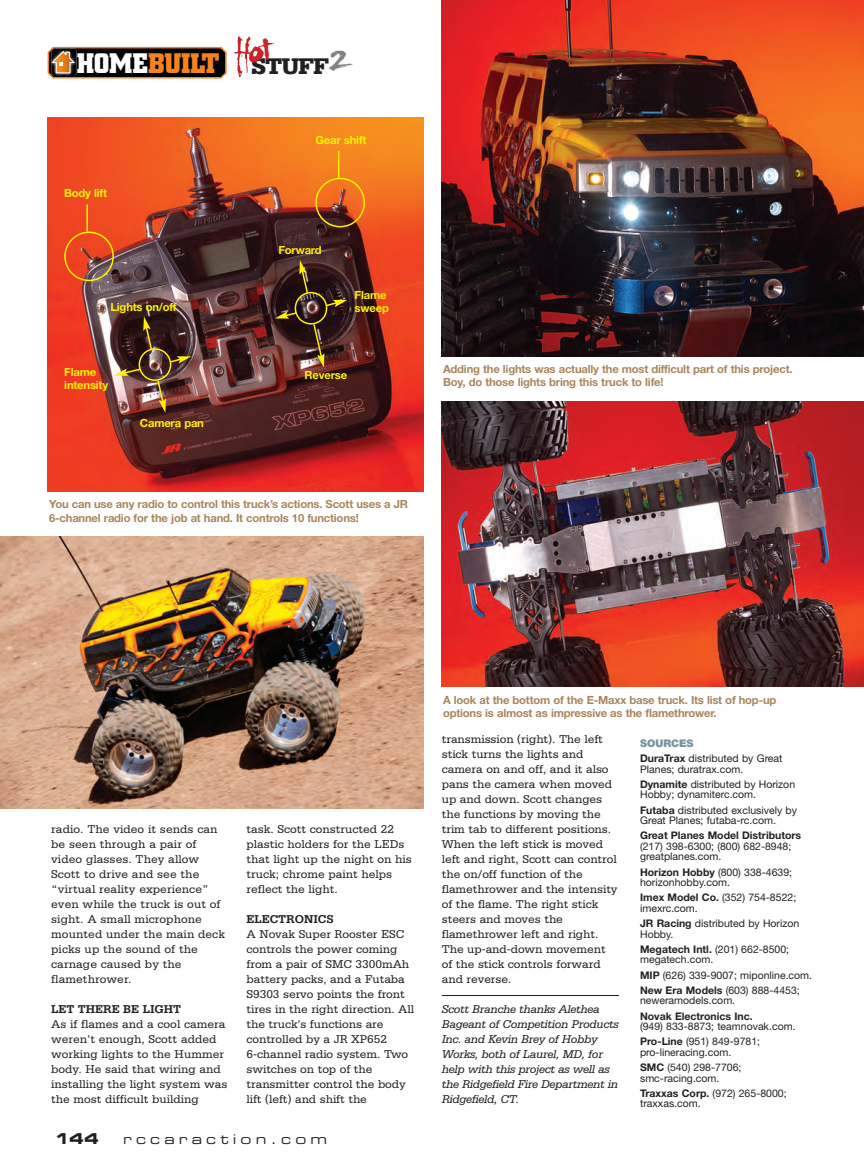
<style>
.page{position:relative;width:864px;height:1173px;background:#fff}
.page>*{position:absolute;margin:0;border:0;box-sizing:border-box;transform-origin:0 0}
.t1{font:30.75px "Doodlebug";color:#808285}
.t2{font:700 27.9px "City";color:#f58220}
.t3{font:900 24px "Serifa";letter-spacing:-.035em;color:#231f20}
.t4{font:15px "Eurostile Bold Extended Two";color:#231f20}
.t5{font:13.5px "Eurostile Extended Two";letter-spacing:.31em;color:#231f20}
.t6{font:12px/15px "Serifa";letter-spacing:-.005em;color:#231f20}
.t7{font:italic 12px/15px "Serifa";letter-spacing:-.03em;color:#231f20}
.t8{font:700 12px "Serifa";letter-spacing:-.005em;color:#231f20}
.t9{font:700 11.25px/13.5px "Helvetica Neue";letter-spacing:-.015em;color:#a7865d}
.t10{font:700 11.25px/13.5px "Helvetica Neue";letter-spacing:-.015em;color:#fff101}
.t11{font:10.5px/15.3px "Helvetica Neue";color:#231f20}
.t12{font:700 10.5px "Helvetica Neue";color:#231f20}
.s1{color:#fff}
.s2{font-weight:900;color:#76949f}
.s3{font-weight:700}
</style>
<div class="page">
<img style="left:0;top:0;width:864px;height:996px">
<svg style="left:233px;top:36px;width:42px;height:41px"></svg>
<h2 class="t2" style="left:77px;top:53px;width:143px"><span class="s1">HOME</span>BUILT</h2>
<h3 class="t3" style="left:251px;top:58px;width:79px">STUFF</h3>
<h1 class="t1" style="left:330px;top:42px;width:22px">2</h1>
<p class="t10" style="left:64px;top:187px;width:44px">Body lift</p>
<p class="t10" style="left:315px;top:134px;width:52px">Gear shift</p>
<p class="t10" style="left:278px;top:244px;width:45px">Forward</p>
<p class="t10" style="left:354px;top:289px;width:33px">Flame</p>
<p class="t10" style="left:110px;top:301px;width:68px">Lights on/off</p>
<p class="t10" style="left:354px;top:302px;width:36px">sweep</p>
<p class="t10" style="left:64px;top:366px;width:45px">Flame intensity</p>
<p class="t10" style="left:140px;top:417px;width:66px">Camera pan</p>
<p class="t10" style="left:304px;top:369px;width:44px">Reverse</p>
<p class="t9" style="left:49px;top:499px;width:360px">You can use any radio to control this truck’s actions. Scott uses a JR<br>6-channel radio for the job at hand. It controls 10 functions!</p>
<p class="t9" style="left:443px;top:363px;width:351px">Adding the lights was actually the most difficult part of this project.<br>Boy, do those lights bring this truck to life!</p>
<p class="t6" style="left:51px;top:823px;width:175px">radio. The video it sends can be seen through a pair of video glasses. They allow<br>Scott to drive and see the “virtual reality experience” even while the truck is out of sight. A small microphone mounted under the main deck picks up the sound of the carnage caused by the flamethrower.</p>
<p class="t8" style="left:51px;top:1005px;width:131px">LET THERE BE LIGHT</p>
<p class="t6" style="left:51px;top:1018px;width:178px">As if flames and a cool camera weren’t enough, Scott added working lights to the Hummer body. He said that wiring and installing the light system was the most difficult building</p>
<p class="t6" style="left:246px;top:823px;width:167px">task. Scott constructed 22 plastic holders for the LEDs that light up the night on his truck; chrome paint helps reflect the light.</p>
<p class="t8" style="left:246px;top:915px;width:89px">ELECTRONICS</p>
<p class="t6" style="left:246px;top:928px;width:169px">A Novak Super Rooster ESC controls the power coming from a pair of SMC 3300mAh battery packs, and a Futaba<br>S9303 servo points the front tires in the right direction. All the truck’s functions are controlled by a JR XP652<br>6-channel radio system. Two switches on top of the transmitter control the body lift (left) and shift the</p>
<p class="t4" style="left:54px;top:1133px;width:46px">144</p>
<p class="t5" style="left:123px;top:1134px;width:205px">rccaraction.com</p>
<p class="t9" style="left:443px;top:694px;width:335px">A look at the bottom of the E-Maxx base truck. Its list of hop-up options is almost as impressive as the flamethrower.</p>
<p class="t6" style="left:442px;top:733px;width:177px">transmission (right). The left stick turns the lights and camera on and off, and it also pans the camera when moved up and down. Scott changes the functions by moving the trim tab to different positions.<br>When the left stick is moved left and right, Scott can control the on/off function of the flamethrower and the intensity of the flame. The right stick steers and moves the flamethrower left and right.<br>The up-and-down movement of the stick controls forward and reverse.</p>
<p class="t7" style="left:442px;top:1003px;width:178px">Scott Branche thanks Alethea<br>Bageant of Competition Products<br>Inc. and Kevin Brey of Hobby<br>Works, both of Laurel, MD, for help with this project as well as the Ridgefield Fire Department in<br>Ridgefield, CT.</p>
<p class="t11" style="left:640px;top:736px;width:144px"><span class="s2">SOURCES<br></span><span class="s3">DuraTrax</span> distributed by Great</p>
<p class="t11" style="left:640px;top:762px;width:157px">Planes; duratrax.com.<br><span class="s3">Dynamite</span> distributed by Horizon</p>
<p class="t11" style="left:640px;top:788px;width:158px">Hobby; dynamiterc.com.<br><span class="s3">Futaba</span> distributed exclusively by</p>
<p class="t11" style="left:640px;top:813px;width:137px">Great Planes; futaba-rc.com.</p>
<p class="t12" style="left:640px;top:832px;width:163px">Great Planes Model Distributors</p>
<p class="t11" style="left:640px;top:842px;width:153px;line-height:10.5px">(217) 398-6300; (800) 682-8948; greatplanes.com.</p>
<p class="t11" style="left:640px;top:867px;width:153px;line-height:10.5px"><span class="s3">Horizon Hobby</span> (800) 338-4639; horizonhobby.com.</p>
<p class="t11" style="left:640px;top:893px;width:158px;line-height:10.5px"><span class="s3">Imex Model Co.</span> (352) 754-8522; imexrc.com.</p>
<p class="t11" style="left:640px;top:919px;width:161px;line-height:10.5px"><span class="s3">JR Racing</span> distributed by Horizon<br>Hobby.</p>
<p class="t11" style="left:640px;top:945px;width:151px;line-height:10.5px"><span class="s3">Megatech Intl.</span> (201) 662-8500; megatech.com.</p>
<p class="t11" style="left:640px;top:968px;width:174px"><span class="s3">MIP</span> (626) 339-9007; miponline.com.<br><span class="s3">New Era Models</span> (603) 888-4453;</p>
<p class="t11" style="left:640px;top:994px;width:97px">neweramodels.com.</p>
<p class="t12" style="left:640px;top:1012px;width:114px">Novak Electronics Inc.</p>
<p class="t11" style="left:640px;top:1019px;width:157px">(949) 833-8873; teamnovak.com.<br><span class="s3">Pro-Line</span> (951) 849-9781;</p>
<p class="t11" style="left:640px;top:1045px;width:103px">pro-lineracing.com.<br><span class="s3">SMC</span> (540) 298-7706;</p>
<p class="t11" style="left:640px;top:1071px;width:148px">smc-racing.com.<br><span class="s3">Traxxas Corp.</span> (972) 265-8000;</p>
<p class="t11" style="left:640px;top:1097px;width:62px">traxxas.com.</p>
</div>
